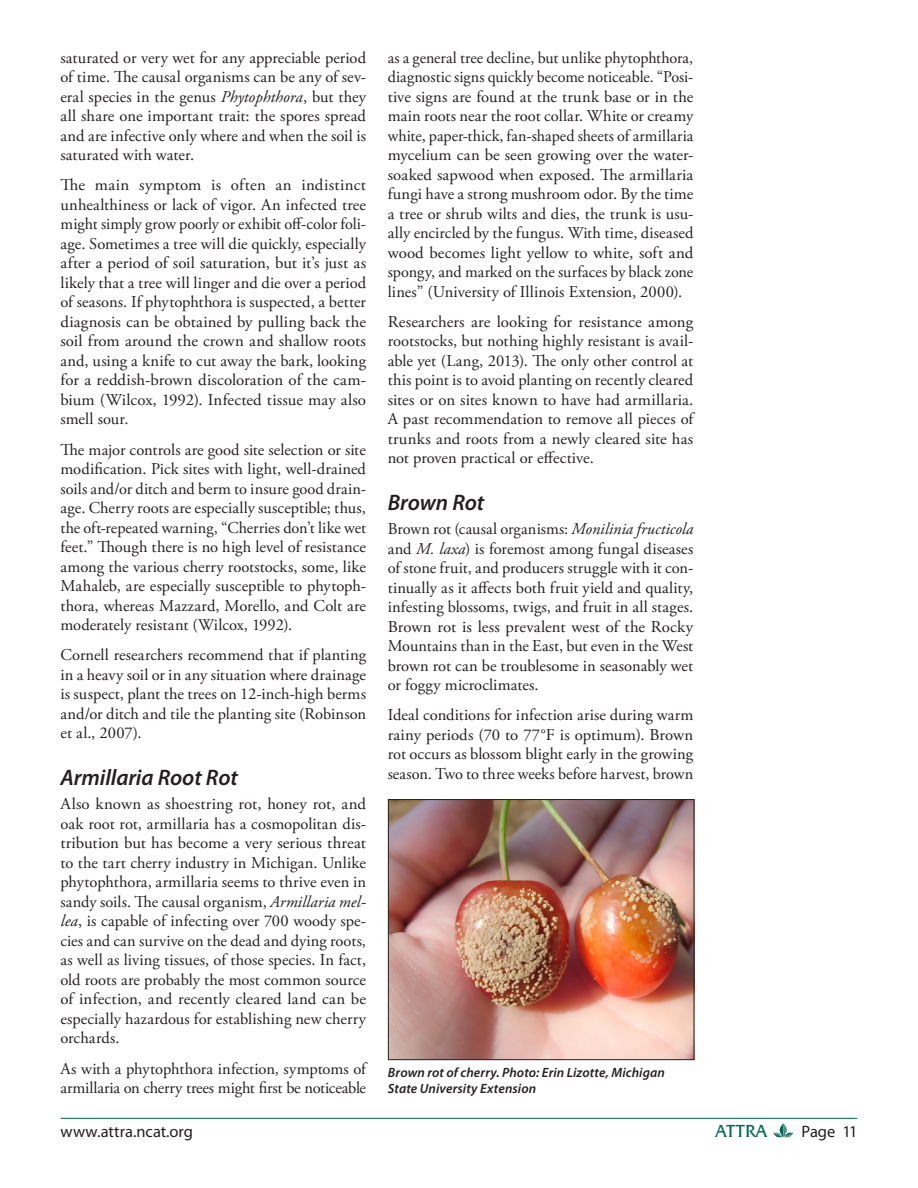
<style>
.page{position:relative;width:918px;height:1188px;background:#fff}
.page>*{position:absolute;margin:0;border:0;box-sizing:border-box;transform-origin:0 0}
.t1{font:italic 600 22.5px "Myriad Pro";letter-spacing:-.005em;color:#231f20}
.t2{font:18px "Friz Quadrata IT Cby BT";letter-spacing:-.01em;color:#006756}
.t3{font:16.5px/19.5px "Adobe Garamond Pro";color:#231f20;text-align:justify}
.t4{font:16.5px "Myriad Pro";color:#231f20}
.t5{font:italic 600 13.5px/16.5px "Myriad Pro";letter-spacing:.005em;color:#231f20}
.s1{font-style:italic}
</style>
<div class="page">
<svg style="left:773px;top:1123px;width:20px;height:15px"></svg>
<hr style="left:61px;top:1118px;width:796px;height:1px;background:#006756">
<img style="left:390px;top:801px;width:302px;height:257px">
<div style="left:388px;top:799px;width:306px;height:261px;border:1px solid #231f20"></div>
<p class="t3" style="left:60px;top:49px;width:307px">saturated or very wet for any appreciable period of time. The causal organisms can be any of sev&shy;eral species in the genus <span class="s1">Phytophthora</span>, but they all share one important trait: the spores spread and are infective only where and when the soil is saturated with water.</p>
<p class="t3" style="left:60px;top:177px;width:307px">The main symptom is often an indistinct unhealthiness or lack of vigor. An infected tree might simply grow poorly or exhibit off-color foli&shy;age. Sometimes a tree will die quickly, especially after a period of soil saturation, but it’s just as likely that a tree will linger and die over a period of seasons. If phytophthora is suspected, a better diagnosis can be obtained by pulling back the soil from around the crown and shallow roots and, using a knife to cut away the bark, looking for a reddish-brown discoloration of the cam&shy;bium (Wilcox, 1992). Infected tissue may also smell sour.</p>
<p class="t3" style="left:60px;top:441px;width:307px">The major controls are good site selection or site modification. Pick sites with light, well-drained soils and/or ditch and berm to insure good drain&shy;age. Cherry roots are especially susceptible; thus, the oft-repeated warning, “Cherries don’t like wet feet.” Though there is no high level of resistance among the various cherry rootstocks, some, like Mahaleb, are especially susceptible to phytoph&shy;thora, whereas Mazzard, Morello, and Colt are moderately resistant (Wilcox, 1992).</p>
<p class="t3" style="left:60px;top:647px;width:307px">Cornell researchers recommend that if planting in a heavy soil or in any situation where drainage is suspect, plant the trees on 12-inch-high berms and/or ditch and tile the planting site (Robinson et al., 2007).</p>
<h1 class="t1" style="left:60px;top:769px;width:179px">Armillaria Root Rot</h1>
<p class="t3" style="left:60px;top:796px;width:307px">Also known as shoestring rot, honey rot, and oak root rot, armillaria has a cosmopolitan dis&shy;tribution but has become a very serious threat to the tart cherry industry in Michigan. Unlike phytophthora, armillaria seems to thrive even in sandy soils. The causal organism, <span class="s1">Armillaria mel&shy;lea</span>, is capable of infecting over 700 woody spe&shy;cies and can survive on the dead and dying roots, as well as living tissues, of those species. In fact, old roots are probably the most common source of infection, and recently cleared land can be especially hazardous for establishing new cherry orchards.</p>
<p class="t3" style="left:60px;top:1060px;width:307px">As with a phytophthora infection, symptoms of armillaria on cherry trees might first be noticeable</p>
<p class="t5" style="left:388px;top:1065px;width:279px">Brown rot of cherry. Photo: Erin Lizotte, Michigan<br>State University Extension</p>
<p class="t3" style="left:388px;top:49px;width:307px">as a general tree decline, but unlike phytophthora, diagnostic signs quickly become noticeable. “Posi&shy;tive signs are found at the trunk base or in the main roots near the root collar. White or creamy white, paper-thick, fan-shaped sheets of armillaria mycelium can be seen growing over the water&shy;soaked sapwood when exposed. The armillaria fungi have a strong mushroom odor. By the time a tree or shrub wilts and dies, the trunk is usu&shy;ally encircled by the fungus. With time, diseased wood becomes light yellow to white, soft and spongy, and marked on the surfaces by black zone lines” (University of Illinois Extension, 2000).</p>
<p class="t3" style="left:388px;top:313px;width:307px">Researchers are looking for resistance among rootstocks, but nothing highly resistant is avail&shy;able yet (Lang, 2013). The only other control at this point is to avoid planting on recently cleared sites or on sites known to have had armillaria.<br>A past recommendation to remove all pieces of trunks and roots from a newly cleared site has not proven practical or effective.</p>
<h1 class="t1" style="left:388px;top:494px;width:98px">Brown Rot</h1>
<p class="t3" style="left:388px;top:521px;width:307px">Brown rot (causal organisms: <span class="s1">Monilinia fructicola </span>and <span class="s1">M. laxa</span>) is foremost among fungal diseases of stone fruit, and producers struggle with it con&shy;tinually as it affects both fruit yield and quality, infesting blossoms, twigs, and fruit in all stages.<br>Brown rot is less prevalent west of the Rocky Mountains than in the East, but even in the West brown rot can be troublesome in seasonably wet or foggy microclimates.</p>
<p class="t3" style="left:388px;top:707px;width:307px">Ideal conditions for infection arise during warm rainy periods (70 to 77°F is optimum). Brown rot occurs as blossom blight early in the growing season. Two to three weeks before harvest, brown</p>
<p class="t4" style="left:60px;top:1126px;width:134px">www.attra.ncat.org</p>
<p class="t2" style="left:715px;top:1120px;width:53px">ATTRA</p>
<p class="t4" style="left:802px;top:1126px;width:58px">Page 11</p>
</div>
